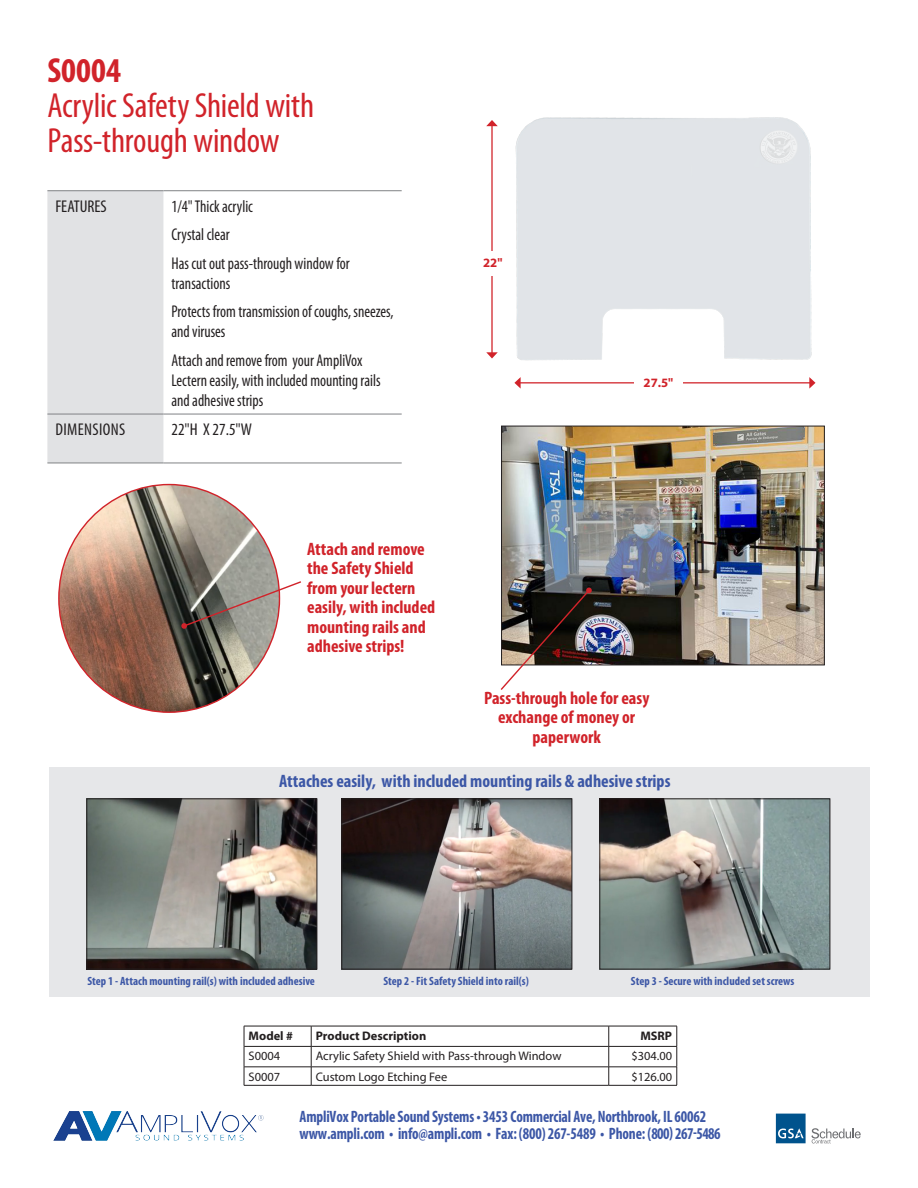
<style>
.page{position:relative;width:918px;height:1188px;background:#fff}
.page>*{position:absolute;margin:0;border:0;box-sizing:border-box;transform-origin:0 0}
.t1{font:condensed 34.95px "Myriad Pro";letter-spacing:-.005em;color:#d1232a}
.t2{font:700 condensed 34.95px "Myriad Pro";color:#d1232a}
.t3{font:700 condensed 18px/19.5px "Myriad Pro";color:#d1232a}
.t4{font:700 condensed 18px "Myriad Pro";color:#3c57a6}
.specs{font:condensed 17.1px/20.1px "Myriad Pro";color:#231f20;scale:.92 1}
.specs-2{font:condensed 17.1px "Myriad Pro";color:#231f20}
.specs-3{font:condensed 17.1px "Myriad Pro";letter-spacing:.02em;color:#231f20}
.t5{font:700 condensed 16.5px/16.4px "Myriad Pro";letter-spacing:-.01em;color:#3c57a6;scale:.92 1}
.t6{font:700 12.9px "Myriad Pro";color:#d1232a}
.t7{font:12.45px "Myriad Pro";color:#231f20}
.t8{font:700 12.45px "Myriad Pro";color:#231f20}
.t9{font:700 condensed 12px "Myriad Pro";color:#3c57a6}
</style>
<div class="page">
<div style="left:49px;top:767px;width:821px;height:229px;background:#e6e7e9"></div>
<svg style="left:776px;top:1114px;width:85px;height:29px"></svg>
<div style="left:47px;top:191px;width:116px;height:272px;background:#e1e2e4"></div>
<hr style="left:47px;top:190px;width:116px;height:1px;background:#808285">
<hr style="left:163px;top:190px;width:239px;height:1px;background:#808285">
<hr style="left:47px;top:414px;width:116px;height:1px;background:#808285">
<hr style="left:163px;top:414px;width:239px;height:1px;background:#808285">
<hr style="left:47px;top:463px;width:116px;height:1px;background:#808285">
<hr style="left:163px;top:463px;width:239px;height:1px;background:#808285">
<hr style="left:244px;top:1067px;width:67px;height:1px;background:#231f20">
<hr style="left:311px;top:1067px;width:298px;height:1px;background:#231f20">
<hr style="left:244px;top:1085px;width:67px;height:1px;background:#231f20">
<hr style="left:311px;top:1085px;width:298px;height:1px;background:#231f20">
<hr style="left:244px;top:1026px;width:67px;height:1px;background:#231f20">
<hr style="left:311px;top:1026px;width:298px;height:1px;background:#231f20">
<svg style="left:311px;top:1026px;width:1px;height:59px"></svg>
<hr style="left:244px;top:1046px;width:67px;height:1px;background:#231f20">
<hr style="left:311px;top:1046px;width:298px;height:1px;background:#231f20">
<hr style="left:609px;top:1026px;width:68px;height:1px;background:#231f20">
<hr style="left:609px;top:1046px;width:68px;height:1px;background:#231f20">
<hr style="left:609px;top:1067px;width:68px;height:1px;background:#231f20">
<svg style="left:609px;top:1026px;width:1px;height:59px"></svg>
<svg style="left:677px;top:1026px;width:1px;height:59px"></svg>
<hr style="left:609px;top:1085px;width:68px;height:1px;background:#231f20">
<svg style="left:244px;top:1026px;width:1px;height:59px"></svg>
<img style="left:486px;top:117px;width:326px;height:244px">
<hr style="left:520px;top:382px;width:290px;height:1px;background:#d1232a">
<svg style="left:514px;top:377px;width:7px;height:12px"></svg>
<svg style="left:809px;top:377px;width:7px;height:12px"></svg>
<div style="left:635px;top:377px;width:48px;height:24px;background:#fff"></div>
<hr style="left:491px;top:125px;width:2px;height:228px;background:#d1232a">
<svg style="left:486px;top:352px;width:12px;height:6px"></svg>
<svg style="left:486px;top:120px;width:12px;height:6px"></svg>
<div style="left:473px;top:251px;width:40px;height:24px;background:#fff"></div>
<img style="left:59px;top:485px;width:220px;height:227px">
<svg style="left:181px;top:580px;width:120px;height:49px"></svg>
<img style="left:503px;top:428px;width:320px;height:235px">
<div style="left:501px;top:426px;width:324px;height:239px;border:1px solid #231f20"></div>
<img style="left:500px;top:588px;width:92px;height:102px">
<img style="left:89px;top:801px;width:226px;height:166px">
<div style="left:87px;top:799px;width:230px;height:170px;border:1px solid #231f20"></div>
<img style="left:344px;top:801px;width:226px;height:166px">
<div style="left:342px;top:799px;width:230px;height:170px;border:1px solid #231f20"></div>
<img style="left:602px;top:801px;width:226px;height:166px">
<div style="left:600px;top:799px;width:230px;height:170px;border:1px solid #231f20"></div>
<img style="left:53px;top:1111px;width:211px;height:30px">
<p class="t2" style="left:47px;top:48px;width:75px">S0004</p>
<p class="t1" style="left:47px;top:84px;width:268px">Acrylic Safety Shield with</p>
<p class="t1" style="left:47px;top:119px;width:234px">Pass-through window</p>
<p class="specs-2" style="left:55px;top:196px;width:53px">FEATURES</p>
<p class="specs" style="left:171px;top:196px;width:90px">1/4" Thick acrylic</p>
<p class="specs" style="left:171px;top:224px;width:65px">Crystal clear</p>
<p class="specs" style="left:171px;top:253px;width:195px">Has cut out pass-through window for transactions</p>
<p class="specs" style="left:171px;top:301px;width:243px">Protects from transmission of coughs, sneezes, and viruses</p>
<p class="specs" style="left:171px;top:350px;width:229px">Attach and remove from your AmpliVox<br>Lectern easily, with included mounting rails and adhesive strips</p>
<p class="specs-3" style="left:56px;top:419px;width:71px">DIMENSIONS</p>
<p class="specs-2" style="left:171px;top:419px;width:82px">22"H X 27.5"W</p>
<p class="t3" style="left:307px;top:539px;width:130px">Attach and remove the Safety Shield from your lectern easily, with included mounting rails and adhesive strips!</p>
<p class="t6" style="left:483px;top:254px;width:21px">22"</p>
<p class="t6" style="left:644px;top:374px;width:31px">27.5"</p>
<p class="t3" style="left:484px;top:687px;width:167px;text-align:center">Pass-through hole for easy exchange of money or paperwork</p>
<p class="t4" style="left:279px;top:770px;width:393px">Attaches easily, with included mounting rails &amp; adhesive strips</p>
<p class="t9" style="left:87px;top:974px;width:229px">Step 1 - Attach mounting rail(s) with included adhesive</p>
<p class="t9" style="left:383px;top:974px;width:147px">Step 2 - Fit Safety Shield into rail(s)</p>
<p class="t9" style="left:631px;top:974px;width:165px">Step 3 - Secure with included set screws</p>
<p class="t8" style="left:249px;top:1028px;width:46px">Model #</p>
<p class="t8" style="left:316px;top:1028px;width:112px">Product Description</p>
<p class="t8" style="left:640px;top:1028px;width:33px">MSRP</p>
<p class="t7" style="left:249px;top:1048px;width:33px">S0004</p>
<p class="t7" style="left:316px;top:1048px;width:247px">Acrylic Safety Shield with Pass-through Window</p>
<p class="t7" style="left:631px;top:1048px;width:42px">$304.00</p>
<p class="t7" style="left:249px;top:1069px;width:33px">S0007</p>
<p class="t7" style="left:316px;top:1069px;width:133px">Custom Logo Etching Fee</p>
<p class="t7" style="left:631px;top:1069px;width:42px">$126.00</p>
<p class="t5" style="left:300px;top:1108px;width:459px">AmpliVox Portable Sound Systems • 3453 Commercial Ave, Northbrook, IL 60062 www.ampli.com • info@ampli.com • Fax: (800) 267-5489 • Phone: (800) 267-5486</p>
</div>
